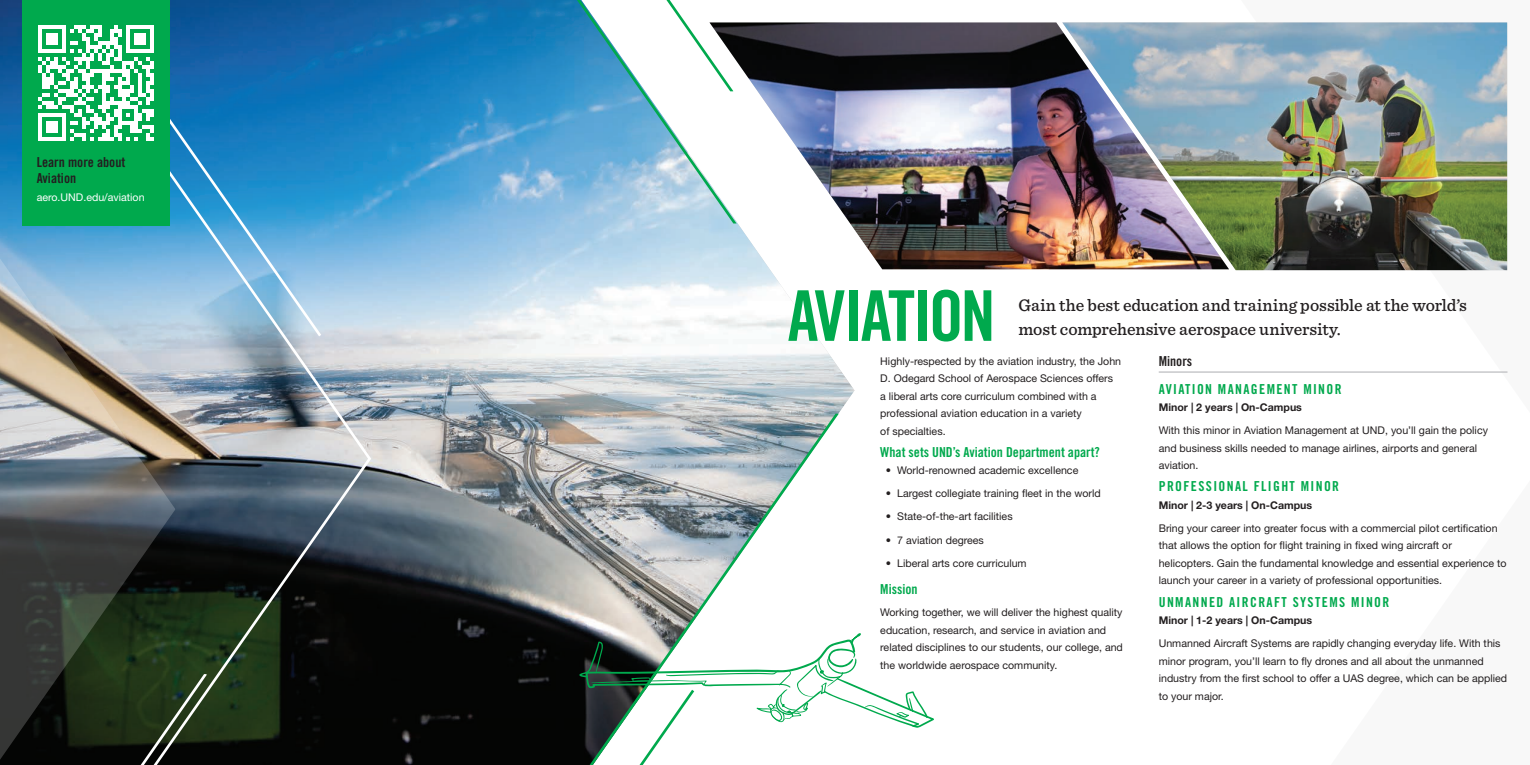
<style>
.page{position:relative;width:1530px;height:765px;background:#fff}
.page>*{position:absolute;margin:0;border:0;box-sizing:border-box;transform-origin:0 0}
.t1{font:70px "Trade Gothic LT Pro Bd Cn 20";letter-spacing:-.045em;color:#00a94d}
.t2{font:500 17.5px/23.1px "Sentinel";color:#231f20}
.t3{font:13.75px "Trade Gothic LT Pro Bd Cn 20";letter-spacing:.1em;color:#00a94d}
.t4{font:13.75px "Trade Gothic LT Pro Bd Cn 20";color:#00a94d}
.t5{font:13.75px/16.5px "Trade Gothic LT Pro Bd Cn 20";color:#231f20}
.t6{font:10.62px/17.5px "Helvetica Neue LT Pro";color:#231f20}
.t7{font:700 10.62px "Helvetica Neue LT Pro";color:#231f20}
.t8{font:10.62px "Helvetica Neue LT Pro";color:#fff}
</style>
<div class="page">
<img style="left:0;top:0;width:855px;height:765px">
<img style="left:47px;top:0;width:324px;height:765px">
<img style="left:709px;top:22px;width:353px;height:247px">
<img style="left:1062px;top:23px;width:445px;height:247px">
<hr style="left:1159px;top:371px;width:349px;height:2px;background:#bcbdc0">
<svg style="left:590px;top:414px;width:249px;height:219px"></svg>
<svg style="left:175px;top:674px;width:32px;height:91px"></svg>
<img style="left:0;top:242px;width:175px;height:523px">
<svg style="left:577px;top:0;width:160px;height:224px"></svg>
<div style="left:22px;top:0;width:148px;height:226px;background:#00a94d"></div>
<svg style="left:38px;top:25px;width:116px;height:116px"></svg>
<svg style="left:579px;top:633px;width:355px;height:132px"></svg>
<p class="t5" style="left:37px;top:153px;width:90px">Learn more about<br>Aviation</p>
<p class="t8" style="left:37px;top:190px;width:109px">aero.UND.edu/aviation</p>
<h1 class="t1" style="left:788px;top:273px;width:210px">AVIATION</h1>
<h2 class="t2" style="left:1019px;top:293px;width:450px">Gain the best education and training possible at the world’s most comprehensive aerospace university.</h2>
<p class="t6" style="left:880px;top:352px;width:242px">Highly-respected by the aviation industry, the John D. Odegard School of Aerospace Sciences offers a liberal arts core curriculum combined with a professional aviation education in a variety<br>of specialties.</p>
<p class="t4" style="left:880px;top:443px;width:221px">What sets UND’s Aviation Department apart?</p>
<p class="t6" style="left:886px;top:461px;width:194px">• World-renowned academic excellence</p>
<p class="t6" style="left:886px;top:485px;width:216px">• Largest collegiate training fleet in the world</p>
<p class="t6" style="left:886px;top:508px;width:128px">• State-of-the-art facilities</p>
<p class="t6" style="left:886px;top:531px;width:100px">• 7 aviation degrees</p>
<p class="t6" style="left:886px;top:554px;width:142px">• Liberal arts core curriculum</p>
<p class="t4" style="left:880px;top:581px;width:39px">Mission</p>
<p class="t6" style="left:880px;top:604px;width:244px">Working together, we will deliver the highest quality education, research, and service in aviation and related disciplines to our students, our college, and the worldwide aerospace community.</p>
<p class="t5" style="left:1159px;top:353px;width:35px">Minors</p>
<p class="t3" style="left:1159px;top:380px;width:184px">AVIATION MANAGEMENT MINOR</p>
<p class="t7" style="left:1159px;top:401px;width:145px">Minor | 2 years | On-Campus</p>
<p class="t6" style="left:1159px;top:421px;width:331px">With this minor in Aviation Management at UND, you’ll gain the policy and business skills needed to manage airlines, airports and general aviation.</p>
<p class="t3" style="left:1159px;top:478px;width:182px">PROFESSIONAL FLIGHT MINOR</p>
<p class="t7" style="left:1159px;top:498px;width:155px">Minor | 2-3 years | On-Campus</p>
<p class="t6" style="left:1159px;top:519px;width:349px">Bring your career into greater focus with a commercial pilot certification that allows the option for flight training in fixed wing aircraft or helicopters. Gain the fundamental knowledge and essential experience to launch your career in a variety of professional opportunities.</p>
<p class="t3" style="left:1159px;top:593px;width:232px">UNMANNED AIRCRAFT SYSTEMS MINOR</p>
<p class="t7" style="left:1159px;top:614px;width:155px">Minor | 1-2 years | On-Campus</p>
<p class="t6" style="left:1159px;top:634px;width:350px">Unmanned Aircraft Systems are rapidly changing everyday life. With this minor program, you’ll learn to fly drones and all about the unmanned industry from the first school to offer a UAS degree, which can be applied to your major.</p>
</div>
